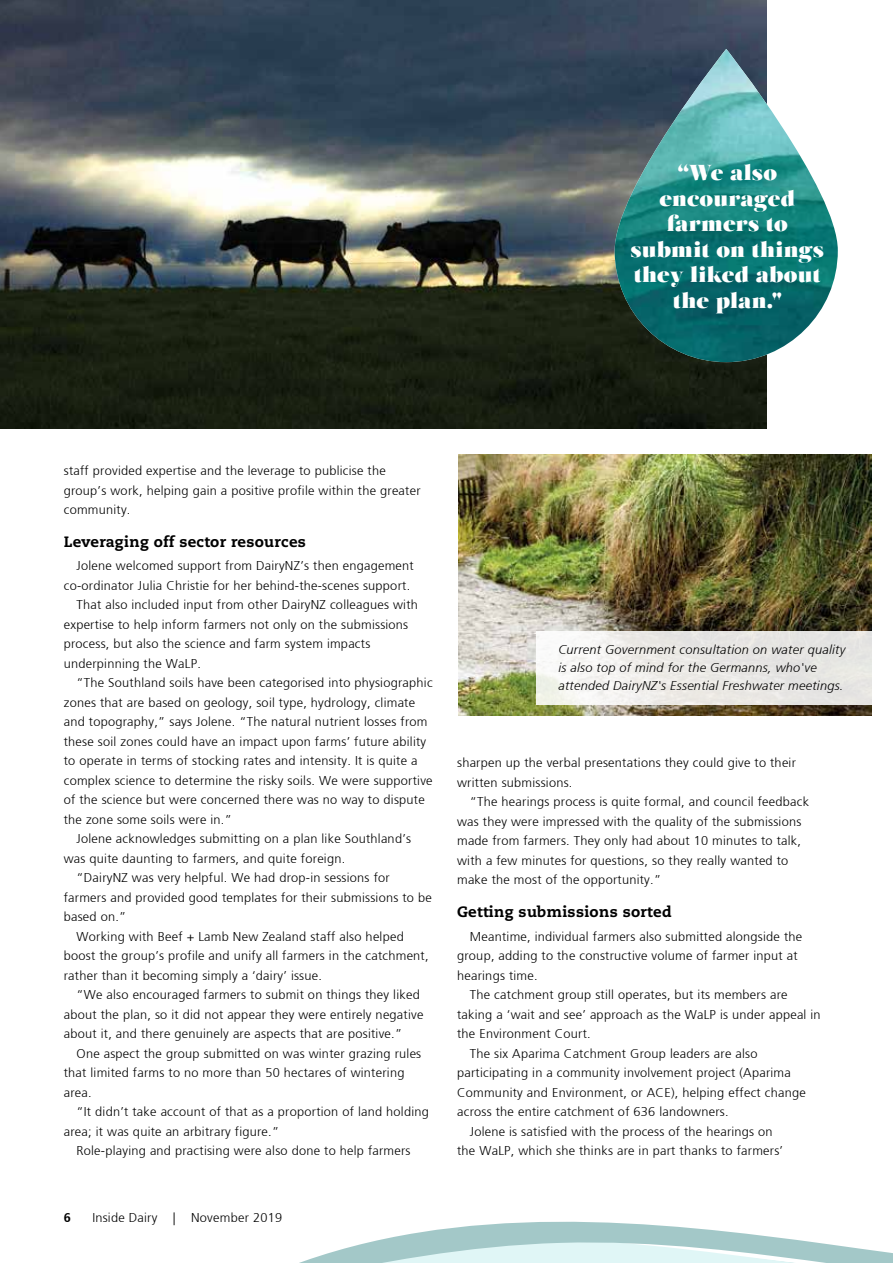
<style>
.page{position:relative;width:893px;height:1263px;background:#fff}
.page>*{position:absolute;margin:0;border:0;box-sizing:border-box;transform-origin:0 0}
.t1{font:21.75px/25.5px "Salome";letter-spacing:.005em;color:#fff;text-align:center}
.t2{font:800 15px "Caecilia LT Std";letter-spacing:.02em;color:#000}
.t3{font:300 12.75px/19.5px "Frutiger";letter-spacing:.02em;color:#000}
.t4{font:italic 300 12.75px/18px "Frutiger";letter-spacing:.02em;color:#000}
.t5{font:700 12.75px "Frutiger";color:#000}
</style>
<div class="page">
<img style="left:458px;top:455px;width:414px;height:260px">
<img style="left:0;top:0;width:767px;height:429px">
<img style="left:615px;top:49px;width:223px;height:313px;border-radius:112px">
<div style="left:536px;top:631px;width:336px;height:74px;background:linear-gradient(to right,#f7f6f3,#e2e0de)"></div>
<svg style="left:299px;top:1221px;width:594px;height:42px"></svg>
<h1 class="t1" style="left:631px;top:160px;width:195px">“We also encouraged farmers to submit on things they liked about the plan."</h1>
<p class="t3" style="left:64px;top:461px;width:358px">staff provided expertise and the leverage to publicise the group’s work, helping gain a positive profile within the greater community.</p>
<p class="t2" style="left:64px;top:532px;width:244px">Leveraging off sector resources</p>
<p class="t3" style="left:77px;top:556px;width:339px">Jolene welcomed support from DairyNZ’s then engagement</p>
<p class="t3" style="left:64px;top:576px;width:348px">co-ordinator Julia Christie for her behind-the-scenes support.</p>
<p class="t3" style="left:77px;top:595px;width:343px">That also included input from other DairyNZ colleagues with</p>
<p class="t3" style="left:64px;top:615px;width:346px">expertise to help inform farmers not only on the submissions</p>
<p class="t3" style="left:64px;top:634px;width:308px">process, but also the science and farm system impacts</p>
<p class="t3" style="left:64px;top:654px;width:139px">underpinning the WaLP.</p>
<p class="t3" style="left:77px;top:673px;width:358px">“The Southland soils have been categorised into physiographic</p>
<p class="t3" style="left:64px;top:693px;width:353px">zones that are based on geology, soil type, hydrology, climate</p>
<p class="t3" style="left:64px;top:712px;width:365px">and topography,” says Jolene. “The natural nutrient losses from</p>
<p class="t3" style="left:64px;top:732px;width:364px">these soil zones could have an impact upon farms’ future ability</p>
<p class="t3" style="left:64px;top:751px;width:355px">to operate in terms of stocking rates and intensity. It is quite a</p>
<p class="t3" style="left:64px;top:771px;width:370px">complex science to determine the risky soils. We were supportive</p>
<p class="t3" style="left:64px;top:790px;width:363px">of the science but were concerned there was no way to dispute</p>
<p class="t3" style="left:64px;top:810px;width:169px">the zone some soils were in.”</p>
<p class="t3" style="left:77px;top:829px;width:336px">Jolene acknowledges submitting on a plan like Southland’s</p>
<p class="t3" style="left:64px;top:849px;width:283px">was quite daunting to farmers, and quite foreign.</p>
<p class="t3" style="left:77px;top:868px;width:315px">“DairyNZ was very helpful. We had drop-in sessions for</p>
<p class="t3" style="left:64px;top:888px;width:369px">farmers and provided good templates for their submissions to be</p>
<p class="t3" style="left:64px;top:907px;width:64px">based on.”</p>
<p class="t3" style="left:77px;top:927px;width:329px">Working with Beef + Lamb New Zealand staff also helped</p>
<p class="t3" style="left:64px;top:946px;width:366px">boost the group’s profile and unify all farmers in the catchment,</p>
<p class="t3" style="left:64px;top:966px;width:260px">rather than it becoming simply a ‘dairy’ issue.</p>
<p class="t3" style="left:77px;top:985px;width:345px">“We also encouraged farmers to submit on things they liked</p>
<p class="t3" style="left:64px;top:1005px;width:361px">about the plan, so it did not appear they were entirely negative</p>
<p class="t3" style="left:64px;top:1024px;width:340px">about it, and there genuinely are aspects that are positive.”</p>
<p class="t3" style="left:77px;top:1044px;width:346px">One aspect the group submitted on was winter grazing rules</p>
<p class="t3" style="left:64px;top:1063px;width:342px">that limited farms to no more than 50 hectares of wintering</p>
<p class="t3" style="left:64px;top:1083px;width:29px">area.</p>
<p class="t3" style="left:77px;top:1102px;width:354px">“It didn’t take account of that as a proportion of land holding</p>
<p class="t3" style="left:64px;top:1122px;width:217px">area; it was quite an arbitrary figure.”</p>
<p class="t3" style="left:77px;top:1141px;width:336px">Role-playing and practising were also done to help farmers</p>
<p class="t5" style="left:64px;top:1210px;width:9px">6</p>
<p class="t3" style="left:92px;top:1208px;width:191px">Inside Dairy | November 2019</p>
<p class="t4" style="left:558px;top:640px;width:288px">Current Government consultation on water quality is also top of mind for the Germanns, who've attended DairyNZ's Essential Freshwater meetings.</p>
<p class="t3" style="left:457px;top:753px;width:340px">sharpen up the verbal presentations they could give to their written submissions.</p>
<p class="t3" style="left:457px;top:792px;width:354px;text-indent:13px">“The hearings process is quite formal, and council feedback was they were impressed with the quality of the submissions made from farmers. They only had about 10 minutes to talk, with a few minutes for questions, so they really wanted to make the most of the opportunity.”</p>
<p class="t2" style="left:457px;top:902px;width:216px">Getting submissions sorted</p>
<p class="t3" style="left:457px;top:927px;width:347px;text-indent:13px">Meantime, individual farmers also submitted alongside the group, adding to the constructive volume of farmer input at hearings time.</p>
<p class="t3" style="left:470px;top:985px;width:319px">The catchment group still operates, but its members are</p>
<p class="t3" style="left:457px;top:1005px;width:365px">taking a ‘wait and see’ approach as the WaLP is under appeal in</p>
<p class="t3" style="left:457px;top:1024px;width:135px">the Environment Court.</p>
<p class="t3" style="left:470px;top:1044px;width:289px">The six Aparima Catchment Group leaders are also</p>
<p class="t3" style="left:457px;top:1063px;width:335px">participating in a community involvement project (Aparima</p>
<p class="t3" style="left:457px;top:1083px;width:350px">Community and Environment, or ACE), helping effect change</p>
<p class="t3" style="left:457px;top:1102px;width:273px">across the entire catchment of 636 landowners.</p>
<p class="t3" style="left:470px;top:1122px;width:304px">Jolene is satisfied with the process of the hearings on</p>
<p class="t3" style="left:457px;top:1141px;width:327px">the WaLP, which she thinks are in part thanks to farmers’</p>
</div>
